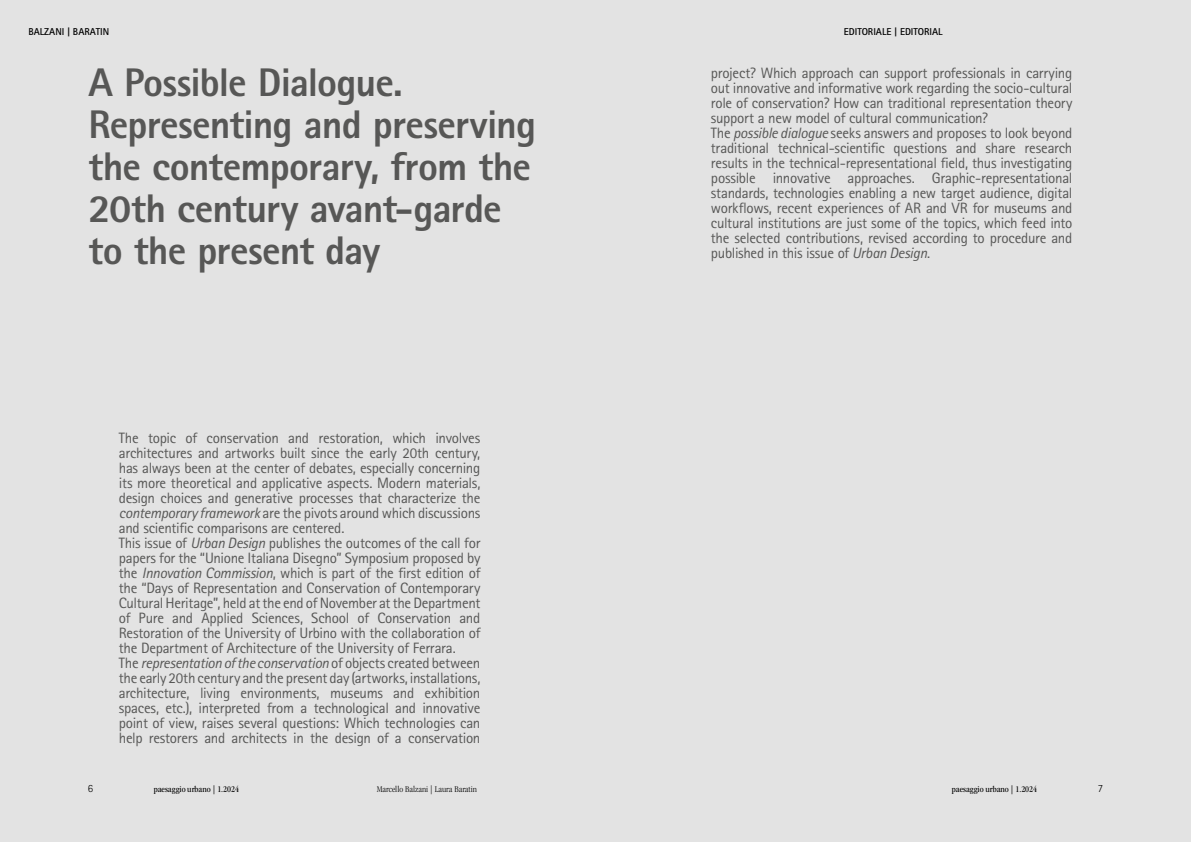
<style>
.page{position:relative;width:1191px;height:842px;background:#e3e3e3}
.page>*{position:absolute;margin:0;border:0;box-sizing:border-box;transform-origin:0 0}
.t1{font:800 40px/42px "Rotis Sans Serif Std";letter-spacing:-.02em;color:#575756}
.t2{font:15px/15px "Rotis Sans Serif Std";letter-spacing:-.02em;color:#575756}
.t3{font:300 11px "Rotis Sans Serif Std";color:#000}
.t4{font:700 10px "Rotis Sans Serif Std";color:#000}
.t5{font:condensed 9px "ITC Garamond Std";color:#000}
.t6{font:300 condensed 9px "ITC Garamond Std";color:#000}
.s1{font-style:italic}
</style>
<div class="page">
<p class="t4" style="left:28px;top:26px;width:82px">BALZANI | BARATIN</p>
<h1 class="t1" style="left:89px;top:61px;width:449px">A Possible Dialogue.<br>Representing and preserving the contemporary, from the<br>20th century avant-garde to the present day</h1>
<p class="t2" style="left:119px;top:430px;width:363px">The topic of conservation and restoration, which involves architectures and artworks built since the early 20th century, has always been at the center of debates, especially concerning its more theoretical and applicative aspects. Modern materials, design choices and generative processes that characterize the <span class="s1">contemporary framework</span> are the pivots around which discussions and scientific comparisons are centered.<br>This issue of <span class="s1">Urban Design</span> publishes the outcomes of the call for papers for the “Unione Italiana Disegno” Symposium proposed by the <span class="s1">Innovation Commission</span>, which is part of the first edition of the “Days of Representation and Conservation of Contemporary Cultural Heritage”, held at the end of November at the Department of Pure and Applied Sciences, School of Conservation and Restoration of the University of Urbino with the collaboration of the Department of Architecture of the University of Ferrara.<br>The <span class="s1">representation of the conservation</span> of objects created between the early 20th century and the present day (artworks, installations, architecture, living environments, museums and exhibition spaces, etc.), interpreted from a technological and innovative point of view, raises several questions: Which technologies can help restorers and architects in the design of a conservation</p>
<p class="t4" style="left:844px;top:26px;width:100px">EDITORIALE | EDITORIAL</p>
<p class="t2" style="left:711px;top:66px;width:363px">project? Which approach can support professionals in carrying out innovative and informative work regarding the socio-cultural role of conservation? How can traditional representation theory support a new model of cultural communication?<br>The <span class="s1">possible dialogue</span> seeks answers and proposes to look beyond traditional technical-scientific questions and share research results in the technical-representational field, thus investigating possible innovative approaches. Graphic-representational standards, technologies enabling a new target audience, digital workflows, recent experiences of AR and VR for museums and cultural institutions are just some of the topics, which feed into the selected contributions, revised according to procedure and published in this issue of <span class="s1">Urban Design</span>.</p>
<p class="t5" style="left:154px;top:784px;width:87px">paesaggio urbano | 1.2024</p>
<p class="t5" style="left:951px;top:784px;width:87px">paesaggio urbano | 1.2024</p>
<p class="t6" style="left:377px;top:784px;width:102px">Marcello Balzani | Laura Baratin</p>
<p class="t3" style="left:88px;top:782px;width:7px">6</p>
<p class="t3" style="left:1097px;top:782px;width:7px">7</p>
</div>
